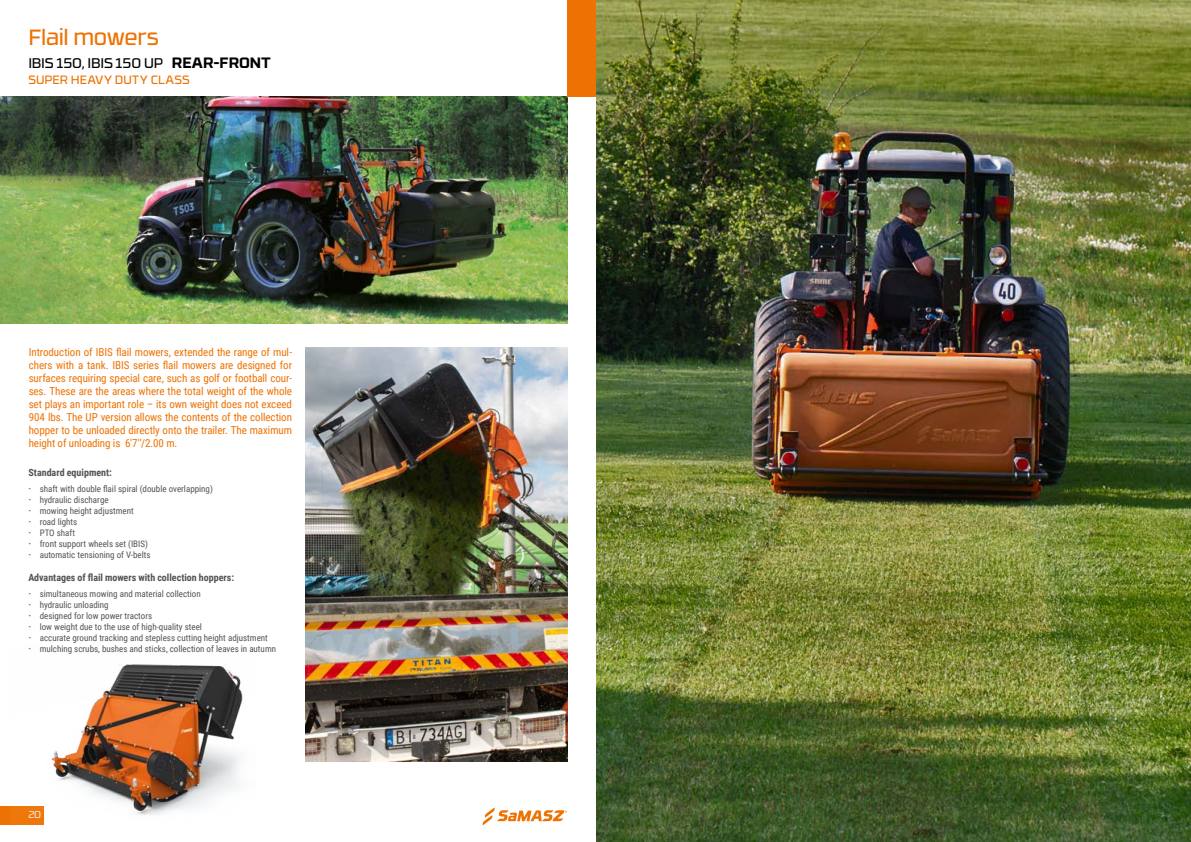
<style>
.page{position:relative;width:1191px;height:842px;background:#fff}
.page>*{position:absolute;margin:0;border:0;box-sizing:border-box;transform-origin:0 0}
.t1{font:22px "RB No 3.1";letter-spacing:-.015em;color:#ee7203}
.t2{font:14px "RB No 3.1";letter-spacing:-.01em;color:#000}
.t3{font:12px "RB No 3.1";letter-spacing:.01em;color:#ee7203}
.t4{font:11px/13px "Roboto Condensed";letter-spacing:-.01em;color:#ee7203;text-align:justify}
.t5{font:700 10px "Roboto Condensed";color:#525355}
.t6{font:300 10px "RB No 3.1";color:#fff}
.t7{font:9px "Roboto Condensed";color:#525355}
.s1{font-weight:700;font-size:15px}
.s2{font-family:"Encode Sans Narrow";color:#706f6f}
</style>
<div class="page">
<div style="left:0;top:806px;width:44px;height:19px;background:#ee770c"></div>
<svg style="left:482px;top:807px;width:85px;height:18px"></svg>
<img style="left:0;top:96px;width:567px;height:227px">
<div style="left:567px;top:0;width:57px;height:96px;background:#ee7203"></div>
<img style="left:596px;top:0;width:595px;height:842px">
<img style="left:305px;top:348px;width:262px;height:413px">
<img style="left:22px;top:664px;width:221px;height:151px">
<h1 class="t1" style="left:28px;top:20px;width:132px">Flail mowers</h1>
<h2 class="t2" style="left:28px;top:53px;width:244px">IBIS 150, IBIS 150 UP <span class="s1">REAR-FRONT</span></h2>
<h3 class="t3" style="left:28px;top:71px;width:163px">SUPER HEAVY DUTY CLASS</h3>
<p class="t4" style="left:29px;top:345px;width:265px">Introduction of IBIS flail mowers, extended the range of mul&shy;chers with a tank. IBIS series flail mowers are designed for surfaces requiring special care, such as golf or football cour&shy;ses. These are the areas where the total weight of the whole set plays an important role – its own weight does not exceed 904 lbs. The UP version allows the contents of the collection hopper to be unloaded directly onto the trailer. The maximum height of unloading is 6'7''/2.00 m.</p>
<p class="t5" style="left:28px;top:466px;width:85px">Standard equipment:</p>
<p class="t7" style="left:28px;top:482px;width:186px"><span class="s2">•</span> shaft with double flail spiral (double overlapping)</p>
<p class="t7" style="left:28px;top:493px;width:82px"><span class="s2">•</span> hydraulic discharge</p>
<p class="t7" style="left:28px;top:504px;width:107px"><span class="s2">•</span> mowing height adjustment</p>
<p class="t7" style="left:28px;top:515px;width:51px"><span class="s2">•</span> road lights</p>
<p class="t7" style="left:28px;top:526px;width:48px"><span class="s2">•</span> PTO shaft</p>
<p class="t7" style="left:28px;top:537px;width:121px"><span class="s2">•</span> front support wheels set (IBIS)</p>
<p class="t7" style="left:28px;top:548px;width:124px"><span class="s2">•</span> automatic tensioning of V-belts</p>
<p class="t5" style="left:28px;top:571px;width:207px">Advantages of flail mowers with collection hoppers:</p>
<p class="t7" style="left:28px;top:587px;width:174px"><span class="s2">•</span> simultaneous mowing and material collection</p>
<p class="t7" style="left:28px;top:598px;width:82px"><span class="s2">•</span> hydraulic unloading</p>
<p class="t7" style="left:28px;top:609px;width:125px"><span class="s2">•</span> designed for low power tractors</p>
<p class="t7" style="left:28px;top:620px;width:175px"><span class="s2">•</span> low weight due to the use of high-quality steel</p>
<p class="t7" style="left:28px;top:631px;width:241px"><span class="s2">•</span> accurate ground tracking and stepless cutting height adjustment</p>
<p class="t7" style="left:28px;top:642px;width:249px"><span class="s2">•</span> mulching scrubs, bushes and sticks, collection of leaves in autumn</p>
<p class="t6" style="left:28px;top:807px;width:14px">20</p>
</div>
